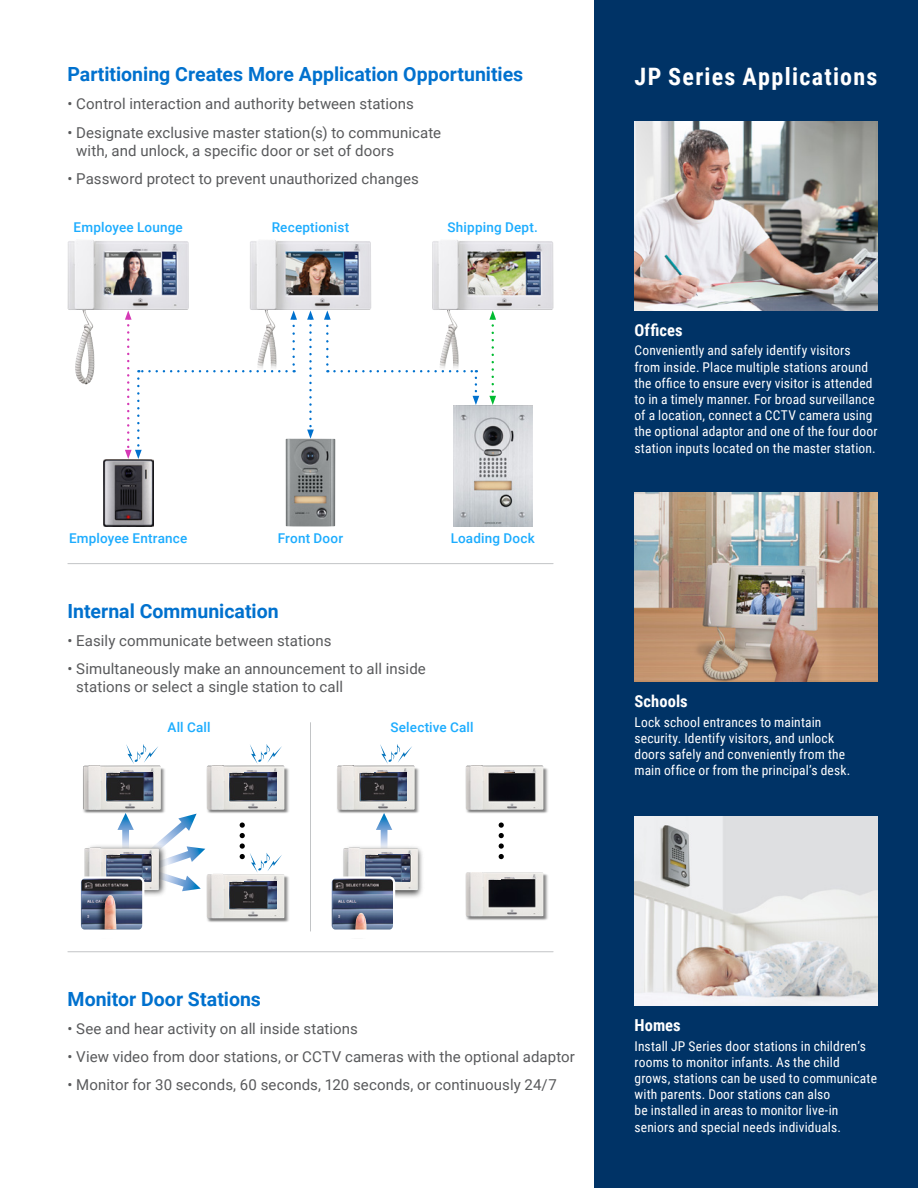
<style>
.page{position:relative;width:918px;height:1188px;background:#fff}
.page>*{position:absolute;margin:0;border:0;box-sizing:border-box;transform-origin:0 0}
.t1{font:700 24px "Roboto Condensed";letter-spacing:.055em;color:#fff}
.t2{font:700 19.5px "Roboto";color:#0071ce}
.t3{font:700 16.5px "Roboto Condensed";letter-spacing:.005em;color:#fff}
.t4{font:15px/18px "Roboto";letter-spacing:.005em;color:#58595b}
.t5{font:13.5px/16.2px "Roboto Condensed";letter-spacing:.01em;color:#fff}
.t6{font:500 13.5px "Roboto";letter-spacing:.015em;color:#1cacfe}
</style>
<div class="page">
<div style="left:594px;top:0;width:324px;height:1188px;background:#036"></div>
<hr style="left:68px;top:951px;width:485px;height:1px;background:#c2c4c6">
<hr style="left:68px;top:563px;width:485px;height:1px;background:#c2c4c6">
<hr style="left:310px;top:723px;width:1px;height:208px;background:#c2c4c6">
<svg style="left:125px;top:370px;width:172px;height:89px"></svg>
<svg style="left:307px;top:375px;width:7px;height:64px"></svg>
<svg style="left:371px;top:370px;width:59px;height:2px"></svg>
<svg style="left:473px;top:378px;width:6px;height:27px"></svg>
<svg style="left:489px;top:375px;width:7px;height:30px"></svg>
<img style="left:634px;top:493px;width:244px;height:189px">
<img style="left:634px;top:817px;width:244px;height:189px">
<img style="left:634px;top:122px;width:244px;height:188px">
<img style="left:432px;top:240px;width:122px;height:133px">
<img style="left:250px;top:240px;width:121px;height:135px">
<img style="left:68px;top:240px;width:121px;height:144px">
<img style="left:103px;top:459px;width:50px;height:68px">
<img style="left:286px;top:439px;width:49px;height:88px">
<img style="left:453px;top:405px;width:79px;height:121px">
<img style="left:83px;top:768px;width:82px;height:45px">
<img style="left:83px;top:765px;width:78px;height:45px">
<svg style="left:126px;top:744px;width:32px;height:20px"></svg>
<img style="left:106px;top:773px;width:46px;height:27px">
<img style="left:206px;top:875px;width:83px;height:47px">
<img style="left:207px;top:874px;width:77px;height:45px">
<img style="left:230px;top:881px;width:46px;height:28px">
<img style="left:206px;top:766px;width:83px;height:47px">
<img style="left:207px;top:765px;width:77px;height:45px">
<svg style="left:250px;top:744px;width:32px;height:20px"></svg>
<img style="left:230px;top:773px;width:46px;height:27px">
<svg style="left:160px;top:814px;width:45px;height:77px"></svg>
<img style="left:84px;top:841px;width:86px;height:52px">
<img style="left:85px;top:848px;width:74px;height:28px">
<img style="left:107px;top:855px;width:44px;height:3px">
<img style="left:82px;top:879px;width:8px;height:50px">
<img style="left:90px;top:858px;width:73px;height:71px">
<img style="left:104px;top:895px;width:12px;height:34px">
<div style="left:79px;top:876px;width:65px;height:56px;border:2px solid #fff;border-radius:5px"></div>
<div style="left:88px;top:931px;width:52px;height:7px;background:#fff"></div>
<svg style="left:230px;top:770px;width:27px;height:3px"></svg>
<svg style="left:106px;top:770px;width:27px;height:3px"></svg>
<svg style="left:106px;top:813px;width:28px;height:43px"></svg>
<svg style="left:230px;top:823px;width:52px;height:58px"></svg>
<img style="left:337px;top:768px;width:82px;height:45px">
<img style="left:337px;top:765px;width:78px;height:45px">
<svg style="left:380px;top:744px;width:32px;height:20px"></svg>
<img style="left:360px;top:773px;width:46px;height:27px">
<img style="left:465px;top:766px;width:83px;height:47px">
<img style="left:466px;top:765px;width:77px;height:45px">
<img style="left:343px;top:846px;width:80px;height:51px">
<img style="left:344px;top:848px;width:74px;height:42px">
<img style="left:366px;top:855px;width:44px;height:21px">
<img style="left:333px;top:879px;width:7px;height:50px">
<img style="left:340px;top:876px;width:74px;height:53px">
<img style="left:355px;top:913px;width:12px;height:16px">
<svg style="left:499px;top:823px;width:5px;height:36px"></svg>
<div style="left:330px;top:876px;width:65px;height:56px;border:2px solid #fff;border-radius:5px"></div>
<div style="left:339px;top:931px;width:52px;height:7px;background:#fff"></div>
<img style="left:465px;top:873px;width:83px;height:47px">
<img style="left:466px;top:872px;width:77px;height:45px">
<svg style="left:360px;top:770px;width:27px;height:3px"></svg>
<svg style="left:365px;top:813px;width:28px;height:43px"></svg>
<svg style="left:487px;top:877px;width:27px;height:2px"></svg>
<svg style="left:487px;top:770px;width:27px;height:3px"></svg>
<h2 class="t2" style="left:68px;top:61px;width:457px">Partitioning Creates More Application Opportunities</h2>
<p class="t4" style="left:67px;top:95px;width:348px">• Control interaction and authority between stations</p>
<p class="t4" style="left:76px;top:123px;width:366px;text-indent:-9px">• Designate exclusive master station(s) to communicate with, and unlock, a specific door or set of doors</p>
<p class="t4" style="left:67px;top:169px;width:353px">• Password protect to prevent unauthorized changes</p>
<p class="t6" style="left:74px;top:218px;width:111px">Employee Lounge</p>
<p class="t6" style="left:272px;top:218px;width:79px">Receptionist</p>
<p class="t6" style="left:448px;top:218px;width:92px">Shipping Dept.</p>
<p class="t6" style="left:69px;top:529px;width:120px">Employee Entrance</p>
<p class="t6" style="left:278px;top:529px;width:67px">Front Door</p>
<h2 class="t2" style="left:68px;top:597px;width:213px">Internal Communication</h2>
<p class="t4" style="left:67px;top:631px;width:266px">• Easily communicate between stations</p>
<p class="t4" style="left:76px;top:659px;width:351px;text-indent:-9px">• Simultaneously make an announcement to all inside stations or select a single station to call</p>
<p class="t6" style="left:451px;top:529px;width:85px">Loading Dock</p>
<p class="t6" style="left:167px;top:718px;width:45px">All Call</p>
<p class="t6" style="left:390px;top:718px;width:85px">Selective Call</p>
<h1 class="t1" style="left:634px;top:59px;width:244px">JP Series Applications</h1>
<p class="t3" style="left:634px;top:318px;width:50px">Offices</p>
<p class="t5" style="left:634px;top:342px;width:244px">Conveniently and safely identify visitors from inside. Place multiple stations around the office to ensure every visitor is attended to in a timely manner. For broad surveillance of a location, connect a CCTV camera using the optional adaptor and one of the four door station inputs located on the master station.</p>
<p class="t3" style="left:634px;top:690px;width:55px">Schools</p>
<p class="t5" style="left:634px;top:713px;width:217px">Lock school entrances to maintain security. Identify visitors, and unlock doors safely and conveniently from the main office or from the principal’s desk.</p>
<h2 class="t2" style="left:68px;top:986px;width:195px">Monitor Door Stations</h2>
<p class="t4" style="left:67px;top:1019px;width:292px">• See and hear activity on all inside stations</p>
<p class="t4" style="left:67px;top:1047px;width:509px">• View video from door stations, or CCTV cameras with the optional adaptor</p>
<p class="t4" style="left:67px;top:1076px;width:491px">• Monitor for 30 seconds, 60 seconds, 120 seconds, or continuously 24/7</p>
<p class="t3" style="left:634px;top:1014px;width:48px">Homes</p>
<p class="t5" style="left:634px;top:1037px;width:244px">Install JP Series door stations in children’s rooms to monitor infants. As the child grows, stations can be used to communicate with parents. Door stations can also<br>be installed in areas to monitor live-in seniors and special needs individuals.</p>
</div>
